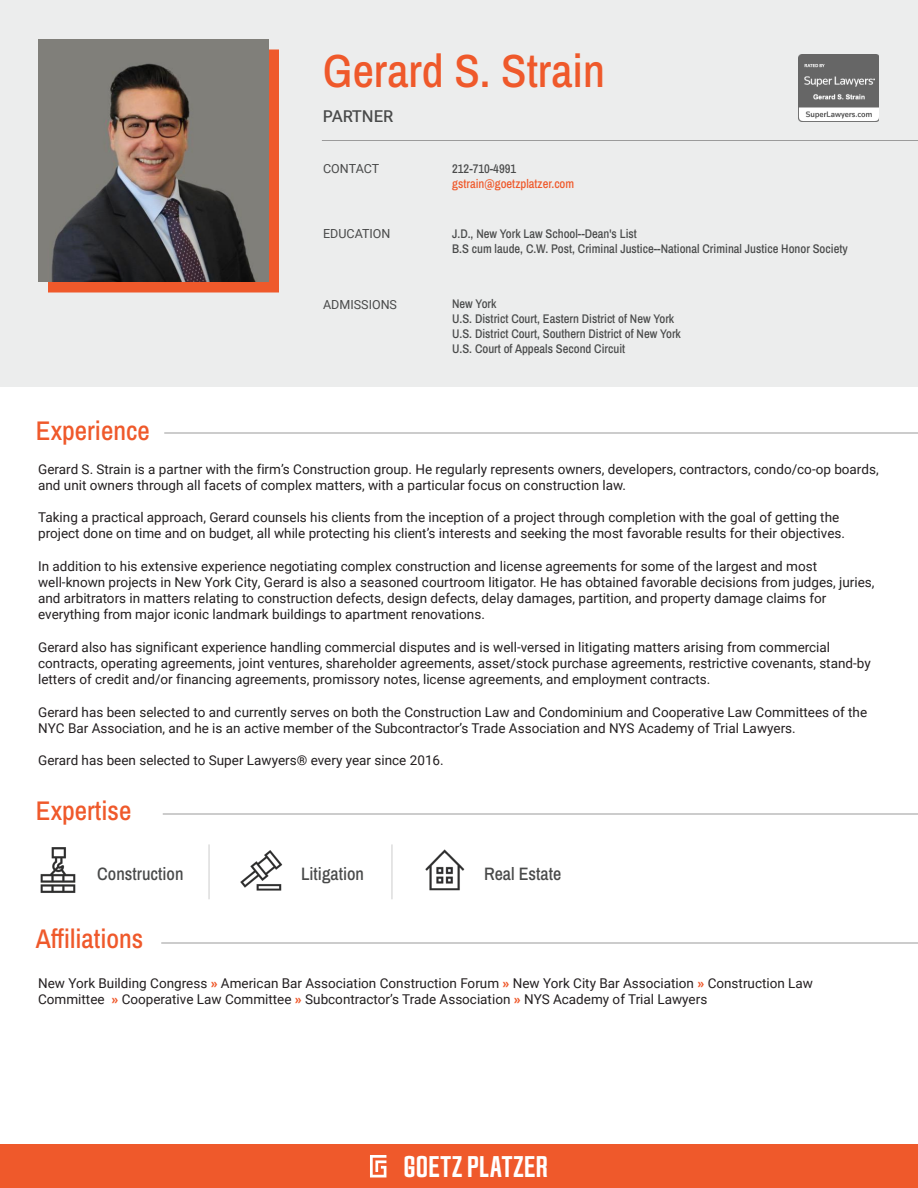
<style>
.page{position:relative;width:918px;height:1188px;background:#fff}
.page>*{position:absolute;margin:0;border:0;box-sizing:border-box;transform-origin:0 0}
.t1{font:46.5px "Archivo Narrow";color:#ef592b}
.t2{font:31.35px "Jay Gothic URW";letter-spacing:.005em;color:#fff}
.t3{font:27px "Archivo Narrow";color:#ef592b}
.t4{font:18px "Archivo Narrow";color:#494a4a}
.t5{font:16.5px "Roboto Flex";color:#494a4a}
.t6{font:13.5px/16.2px "Roboto";color:#231f20}
.t7{font:12.6px/15px "Archivo Narrow";color:#494a4a}
.t8{font:12.6px "Roboto";color:#494a4a}
.t9{font:12.6px "Archivo Narrow";color:#ef592b}
.s1{font-weight:900;color:#ef592b}
</style>
<div class="page">
<div style="left:0;top:0;width:918px;height:387px;background:#eceded"></div>
<div style="left:48px;top:50px;width:231px;height:242px;background:#ef592b"></div>
<img style="left:38px;top:39px;width:230px;height:243px">
<hr style="left:322px;top:140px;width:596px;height:1px;background:#9b9b9b">
<hr style="left:164px;top:433px;width:754px;height:1px;background:#9b9b9b">
<hr style="left:163px;top:814px;width:755px;height:1px;background:#9b9b9b">
<hr style="left:161px;top:943px;width:757px;height:1px;background:#9b9b9b">
<img style="left:40px;top:847px;width:36px;height:46px">
<img style="left:240px;top:850px;width:43px;height:41px">
<img style="left:425px;top:849px;width:40px;height:42px">
<hr style="left:208px;top:844px;width:2px;height:55px;background:#d8d8d8">
<hr style="left:391px;top:844px;width:2px;height:55px;background:#d8d8d8">
<img style="left:798px;top:54px;width:81px;height:68px">
<div style="left:0;top:1145px;width:918px;height:43px;background:#ef592b"></div>
<svg style="left:370px;top:1155px;width:16px;height:22px"></svg>
<h1 class="t1" style="left:323px;top:39px;width:284px">Gerard S. Strain</h1>
<h3 class="t3" style="left:36px;top:412px;width:115px">Experience</h3>
<p class="t5" style="left:323px;top:102px;width:72px">PARTNER</p>
<p class="t8" style="left:323px;top:160px;width:58px">CONTACT</p>
<p class="t8" style="left:323px;top:224px;width:69px">EDUCATION</p>
<p class="t8" style="left:323px;top:296px;width:75px">ADMISSIONS</p>
<p class="t7" style="left:452px;top:161px;width:65px">212-710-4991</p>
<p class="t9" style="left:452px;top:175px;width:124px">gstrain@goetzplatzer.com</p>
<p class="t7" style="left:452px;top:225px;width:397px">J.D., New York Law School--Dean's List<br>B.S cum laude, C.W. Post, Criminal Justice--National Criminal Justice Honor Society</p>
<p class="t7" style="left:452px;top:296px;width:230px">New York<br>U.S. District Court, Eastern District of New York U.S. District Court, Southern District of New York U.S. Court of Appeals Second Circuit</p>
<p class="t6" style="left:38px;top:460px;width:842px">Gerard S. Strain is a partner with the firm’s Construction group. He regularly represents owners, developers, contractors, condo/co-op boards, and unit owners through all facets of complex matters, with a particular focus on construction law.</p>
<p class="t6" style="left:38px;top:509px;width:808px">Taking a practical approach, Gerard counsels his clients from the inception of a project through completion with the goal of getting the project done on time and on budget, all while protecting his client’s interests and seeking the most favorable results for their objectives.</p>
<p class="t6" style="left:38px;top:557px;width:838px">In addition to his extensive experience negotiating complex construction and license agreements for some of the largest and most well-known projects in New York City, Gerard is also a seasoned courtroom litigator. He has obtained favorable decisions from judges, juries, and arbitrators in matters relating to construction defects, design defects, delay damages, partition, and property damage claims for everything from major iconic landmark buildings to apartment renovations.</p>
<p class="t6" style="left:38px;top:638px;width:834px">Gerard also has significant experience handling commercial disputes and is well-versed in litigating matters arising from commercial contracts, operating agreements, joint ventures, shareholder agreements, asset/stock purchase agreements, restrictive covenants, stand-by letters of credit and/or financing agreements, promissory notes, license agreements, and employment contracts.</p>
<p class="t6" style="left:38px;top:703px;width:831px">Gerard has been selected to and currently serves on both the Construction Law and Condominium and Cooperative Law Committees of the<br>NYC Bar Association, and he is an active member of the Subcontractor’s Trade Association and NYS Academy of Trial Lawyers.</p>
<p class="t6" style="left:38px;top:752px;width:407px">Gerard has been selected to Super Lawyers® every year since 2016.</p>
<h3 class="t3" style="left:36px;top:792px;width:97px">Expertise</h3>
<h3 class="t4" style="left:97px;top:861px;width:88px">Construction</h3>
<h3 class="t4" style="left:301px;top:861px;width:65px">Litigation</h3>
<h3 class="t4" style="left:484px;top:861px;width:79px">Real Estate</h3>
<h3 class="t3" style="left:36px;top:920px;width:109px">Affiliations</h3>
<p class="t6" style="left:38px;top:975px;width:776px">New York Building Congress <span class="s1">»</span> American Bar Association Construction Forum <span class="s1">»</span> New York City Bar Association <span class="s1">»</span> Construction Law<br>Committee <span class="s1">»</span> Cooperative Law Committee <span class="s1">»</span> Subcontractor’s Trade Association <span class="s1">»</span> NYS Academy of Trial Lawyers</p>
<h2 class="t2" style="left:403px;top:1149px;width:146px">GOETZ PLATZER</h2>
</div>
